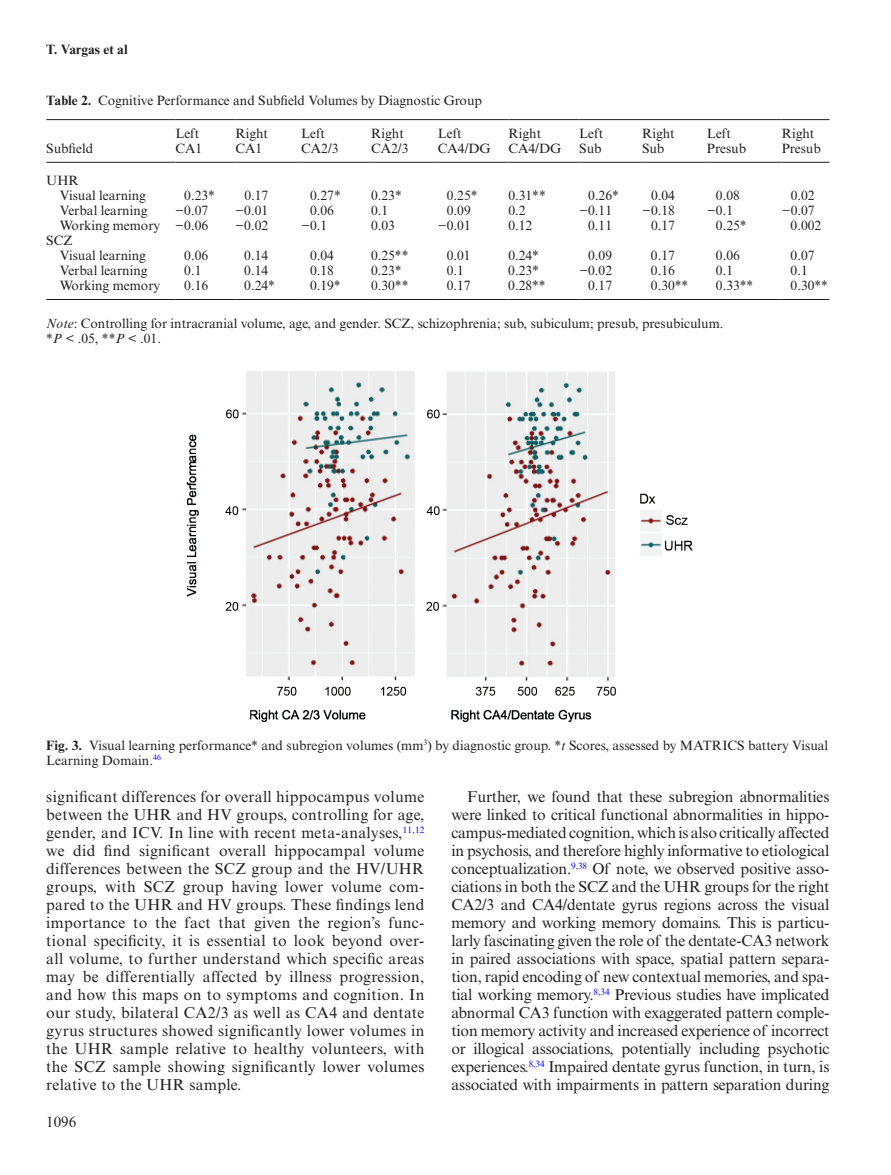
<style>
.page{position:relative;width:891px;height:1175px;background:#fff}
.page>*{position:absolute;margin:0;border:0;box-sizing:border-box;transform-origin:0 0}
.t1{font:15.75px/18px "Times New Roman MT Std";letter-spacing:-.01em;color:#231f20;text-align:justify}
.t2{font:15px "Times New Roman MT Std";color:#231f20}
.t3{font:13.5px/15px "Times New Roman MT Std";color:#231f20}
.t4{font:700 13.5px "Times New Roman MT Std";color:#231f20}
.s1{font-weight:700}
.s2{font-style:italic}
</style>
<div class="page">
<img style="left:187px;top:371px;width:505px;height:351px">
<hr style="left:46px;top:119px;width:129px;height:1px;background:#231f20">
<hr style="left:46px;top:162px;width:129px;height:1px;background:#231f20">
<hr style="left:175px;top:162px;width:60px;height:1px;background:#231f20">
<hr style="left:235px;top:162px;width:66px;height:1px;background:#231f20">
<hr style="left:301px;top:162px;width:70px;height:1px;background:#231f20">
<hr style="left:371px;top:162px;width:67px;height:1px;background:#231f20">
<hr style="left:438px;top:162px;width:70px;height:1px;background:#231f20">
<hr style="left:508px;top:162px;width:71px;height:1px;background:#231f20">
<hr style="left:579px;top:162px;width:63px;height:1px;background:#231f20">
<hr style="left:642px;top:162px;width:65px;height:1px;background:#231f20">
<hr style="left:707px;top:162px;width:75px;height:1px;background:#231f20">
<hr style="left:782px;top:162px;width:47px;height:1px;background:#231f20">
<hr style="left:175px;top:119px;width:60px;height:1px;background:#231f20">
<hr style="left:235px;top:119px;width:66px;height:1px;background:#231f20">
<hr style="left:301px;top:119px;width:70px;height:1px;background:#231f20">
<hr style="left:371px;top:119px;width:67px;height:1px;background:#231f20">
<hr style="left:438px;top:119px;width:70px;height:1px;background:#231f20">
<hr style="left:508px;top:119px;width:71px;height:1px;background:#231f20">
<hr style="left:579px;top:119px;width:63px;height:1px;background:#231f20">
<hr style="left:642px;top:119px;width:65px;height:1px;background:#231f20">
<hr style="left:707px;top:119px;width:75px;height:1px;background:#231f20">
<hr style="left:782px;top:119px;width:47px;height:1px;background:#231f20">
<hr style="left:46px;top:299px;width:129px;height:1px;background:#231f20">
<hr style="left:175px;top:299px;width:60px;height:1px;background:#231f20">
<hr style="left:235px;top:299px;width:66px;height:1px;background:#231f20">
<hr style="left:301px;top:299px;width:70px;height:1px;background:#231f20">
<hr style="left:371px;top:299px;width:67px;height:1px;background:#231f20">
<hr style="left:438px;top:299px;width:70px;height:1px;background:#231f20">
<hr style="left:508px;top:299px;width:71px;height:1px;background:#231f20">
<hr style="left:579px;top:299px;width:63px;height:1px;background:#231f20">
<hr style="left:642px;top:299px;width:65px;height:1px;background:#231f20">
<hr style="left:707px;top:299px;width:75px;height:1px;background:#231f20">
<hr style="left:782px;top:299px;width:47px;height:1px;background:#231f20">
<p class="t4" style="left:46px;top:41px;width:83px">T. Vargas et al</p>
<p class="t3" style="left:46px;top:93px;width:437px"><span class="s1">Table 2.</span> Cognitive Performance and Subfield Volumes by Diagnostic Group</p>
<p class="t3" style="left:46px;top:141px;width:48px">Subfield</p>
<p class="t3" style="left:175px;top:126px;width:28px">Left<br>CA1</p>
<p class="t3" style="left:235px;top:126px;width:34px">Right<br>CA1</p>
<p class="t3" style="left:301px;top:126px;width:39px">Left<br>CA2/3</p>
<p class="t3" style="left:371px;top:126px;width:39px">Right<br>CA2/3</p>
<p class="t3" style="left:438px;top:126px;width:54px">Left<br>CA4/DG</p>
<p class="t3" style="left:508px;top:126px;width:54px">Right<br>CA4/DG</p>
<p class="t3" style="left:579px;top:126px;width:25px">Left<br>Sub</p>
<p class="t3" style="left:642px;top:126px;width:34px">Right<br>Sub</p>
<p class="t3" style="left:707px;top:126px;width:41px">Left<br>Presub</p>
<p class="t3" style="left:782px;top:126px;width:41px">Right<br>Presub</p>
<p class="t3" style="left:60px;top:173px;width:88px;text-indent:-13px">UHR<br>Visual learning</p>
<p class="t3" style="left:184px;top:188px;width:32px">0.23*</p>
<p class="t3" style="left:244px;top:188px;width:25px">0.17</p>
<p class="t3" style="left:310px;top:188px;width:32px">0.27*</p>
<p class="t3" style="left:371px;top:188px;width:32px">0.23*</p>
<p class="t3" style="left:447px;top:188px;width:32px">0.25*</p>
<p class="t3" style="left:508px;top:188px;width:39px">0.31**</p>
<p class="t3" style="left:588px;top:188px;width:32px">0.26*</p>
<p class="t3" style="left:651px;top:188px;width:25px">0.04</p>
<p class="t3" style="left:716px;top:188px;width:25px">0.08</p>
<p class="t3" style="left:791px;top:188px;width:25px">0.02</p>
<p class="t3" style="left:60px;top:203px;width:89px">Verbal learning</p>
<p class="t3" style="left:175px;top:203px;width:34px">−0.07</p>
<p class="t3" style="left:235px;top:203px;width:34px">−0.01</p>
<p class="t3" style="left:310px;top:203px;width:25px">0.06</p>
<p class="t3" style="left:371px;top:203px;width:19px">0.1</p>
<p class="t3" style="left:447px;top:203px;width:25px">0.09</p>
<p class="t3" style="left:508px;top:203px;width:19px">0.2</p>
<p class="t3" style="left:579px;top:203px;width:34px">−0.11</p>
<p class="t3" style="left:642px;top:203px;width:34px">−0.18</p>
<p class="t3" style="left:707px;top:203px;width:28px">−0.1</p>
<p class="t3" style="left:781px;top:203px;width:34px">−0.07</p>
<p class="t3" style="left:60px;top:218px;width:150px">Working memory −0.06</p>
<p class="t3" style="left:235px;top:218px;width:34px">−0.02</p>
<p class="t3" style="left:301px;top:218px;width:28px">−0.1</p>
<p class="t3" style="left:371px;top:218px;width:25px">0.03</p>
<p class="t3" style="left:438px;top:218px;width:34px">−0.01</p>
<p class="t3" style="left:508px;top:218px;width:25px">0.12</p>
<p class="t3" style="left:588px;top:218px;width:25px">0.11</p>
<p class="t3" style="left:651px;top:218px;width:25px">0.17</p>
<p class="t3" style="left:716px;top:218px;width:32px">0.25*</p>
<p class="t3" style="left:790px;top:218px;width:32px">0.002</p>
<p class="t3" style="left:60px;top:233px;width:88px;text-indent:-14px">SCZ<br>Visual learning</p>
<p class="t3" style="left:184px;top:248px;width:25px">0.06</p>
<p class="t3" style="left:244px;top:248px;width:25px">0.14</p>
<p class="t3" style="left:310px;top:248px;width:25px">0.04</p>
<p class="t3" style="left:371px;top:248px;width:39px">0.25**</p>
<p class="t3" style="left:447px;top:248px;width:25px">0.01</p>
<p class="t3" style="left:508px;top:248px;width:32px">0.24*</p>
<p class="t3" style="left:588px;top:248px;width:25px">0.09</p>
<p class="t3" style="left:651px;top:248px;width:25px">0.17</p>
<p class="t3" style="left:716px;top:248px;width:25px">0.06</p>
<p class="t3" style="left:790px;top:248px;width:25px">0.07</p>
<p class="t3" style="left:60px;top:263px;width:89px">Verbal learning</p>
<p class="t3" style="left:184px;top:263px;width:19px">0.1</p>
<p class="t3" style="left:244px;top:263px;width:25px">0.14</p>
<p class="t3" style="left:310px;top:263px;width:25px">0.18</p>
<p class="t3" style="left:371px;top:263px;width:32px">0.23*</p>
<p class="t3" style="left:447px;top:263px;width:19px">0.1</p>
<p class="t3" style="left:508px;top:263px;width:32px">0.23*</p>
<p class="t3" style="left:579px;top:263px;width:34px">−0.02</p>
<p class="t3" style="left:651px;top:263px;width:25px">0.16</p>
<p class="t3" style="left:716px;top:263px;width:19px">0.1</p>
<p class="t3" style="left:790px;top:263px;width:19px">0.1</p>
<p class="t3" style="left:60px;top:278px;width:102px">Working memory</p>
<p class="t3" style="left:184px;top:278px;width:25px">0.16</p>
<p class="t3" style="left:244px;top:278px;width:32px">0.24*</p>
<p class="t3" style="left:310px;top:278px;width:32px">0.19*</p>
<p class="t3" style="left:371px;top:278px;width:39px">0.30**</p>
<p class="t3" style="left:447px;top:278px;width:25px">0.17</p>
<p class="t3" style="left:508px;top:278px;width:39px">0.28**</p>
<p class="t3" style="left:588px;top:278px;width:25px">0.17</p>
<p class="t3" style="left:651px;top:278px;width:39px">0.30**</p>
<p class="t3" style="left:716px;top:278px;width:39px">0.33**</p>
<p class="t3" style="left:790px;top:278px;width:39px">0.30**</p>
<p class="t3" style="left:46px;top:315px;width:679px"><span class="s2">Note</span>: Controlling for intracranial volume, age, and gender. SCZ, schizophrenia; sub, subiculum; presub, presubiculum. *<span class="s2">P</span> &lt; .05, **<span class="s2">P</span> &lt; .01.</p>
<p class="t3" style="left:46px;top:738px;width:783px"><span class="s1">Fig. 3.</span> Visual learning performance* and subregion volumes (mm<sup>3</sup>) by diagnostic group. *<span class="s2">t</span> Scores, assessed by MATRICS battery Visual<br>Learning Domain.<sup>46</sup></p>
<p class="t1" style="left:46px;top:787px;width:380px">significant differences for overall hippocampus volume between the UHR and HV groups, controlling for age, gender, and ICV. In line with recent meta-analyses,<sup>11</sup><sup>,</sup><sup>12 </sup>we did find significant overall hippocampal volume differences between the SCZ group and the HV/UHR groups, with SCZ group having lower volume com&shy;pared to the UHR and HV groups. These findings lend importance to the fact that given the region’s func&shy;tional specificity, it is essential to look beyond over&shy;all volume, to further understand which specific areas may be differentially affected by illness progression, and how this maps on to symptoms and cognition. In our study, bilateral CA2/3 as well as CA4 and dentate gyrus structures showed significantly lower volumes in the UHR sample relative to healthy volunteers, with the SCZ sample showing significantly lower volumes relative to the UHR sample.</p>
<p class="t1" style="left:451px;top:787px;width:380px;text-indent:16px">Further, we found that these subregion abnormalities were linked to critical functional abnormalities in hippo&shy;campus-mediated cognition, which is also critically affected in psychosis, and therefore highly informative to etiological conceptualization.<sup>9</sup><sup>,</sup><sup>38</sup> Of note, we observed positive asso&shy;ciations in both the SCZ and the UHR groups for the right CA2/3 and CA4/dentate gyrus regions across the visual memory and working memory domains. This is particu&shy;larly fascinating given the role of the dentate-CA3 network in paired associations with space, spatial pattern separa&shy;tion, rapid encoding of new contextual memories, and spa&shy;tial working memory.<sup>8</sup><sup>,</sup><sup>34</sup> Previous studies have implicated abnormal CA3 function with exaggerated pattern comple&shy;tion memory activity and increased experience of incorrect or illogical associations, potentially including psychotic experiences.<sup>8</sup><sup>,</sup><sup>34</sup> Impaired dentate gyrus function, in turn, is associated with impairments in pattern separation during</p>
<p class="t2" style="left:46px;top:1113px;width:32px">1096</p>
</div>
